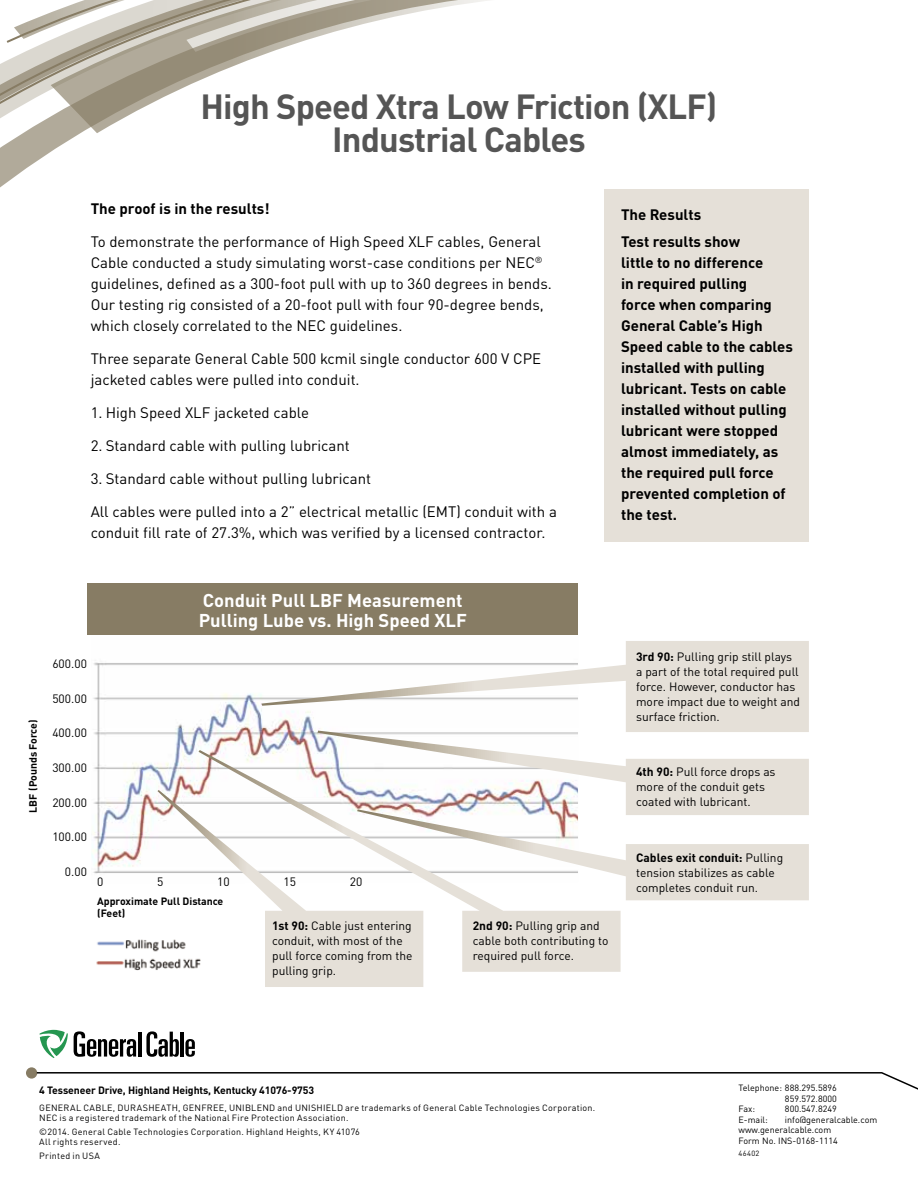
<style>
.page{position:relative;width:918px;height:1188px;background:#fff}
.page>*{position:absolute;margin:0;border:0;box-sizing:border-box;transform-origin:0 0}
.t1{font:700 34.5px/33px "DINOT";letter-spacing:-.025em;color:#555;text-align:center}
.t2{font:700 18.3px/20.2px "DINOT";color:#fff}
.t3{font:15px/21px "DINOT";color:#000}
.t4{font:700 15px/21px "DINOT";color:#000}
.t5{font:12px/15px "DINOT";color:#000}
.t6{font:700 10.5px/12.6px "DINOT";letter-spacing:-.01em;color:#000}
.t7{font:9px/10.5px "DINOT";letter-spacing:.025em;color:#000}
.t8{font:9px/10.5px "DINOT";color:#000}
.t9{font:7.5px "DINOT";letter-spacing:.055em;color:#000}
.s1{font-weight:700}
</style>
<div class="page">
<img style="left:92px;top:662px;width:226px;height:212px">
<img style="left:96px;top:939px;width:61px;height:31px">
<div style="left:605px;top:189px;width:204px;height:352px;background:#e5e0d8"></div>
<svg style="left:157px;top:790px;width:266px;height:197px"></svg>
<svg style="left:261px;top:641px;width:548px;height:91px"></svg>
<svg style="left:318px;top:731px;width:491px;height:169px"></svg>
<svg style="left:199px;top:750px;width:422px;height:222px"></svg>
<svg style="left:74px;top:1031px;width:62px;height:26px"></svg>
<hr style="left:138px;top:1032px;width:3px;height:25px;background:#000">
<svg style="left:146px;top:1031px;width:33px;height:26px"></svg>
<hr style="left:181px;top:1032px;width:3px;height:25px;background:#000">
<svg style="left:185px;top:1039px;width:10px;height:18px"></svg>
<svg style="left:40px;top:1030px;width:28px;height:28px"></svg>
<svg style="left:0;top:0;width:488px;height:188px"></svg>
<div style="left:26px;top:1067px;width:11px;height:12px;background:#877c64;border-radius:50%"></div>
<svg style="left:35px;top:1072px;width:883px;height:18px"></svg>
<div style="left:88px;top:584px;width:490px;height:51px;background:#877c64"></div>
<h1 class="t1" style="left:200px;top:89px;width:519px">High Speed Xtra Low Friction (XLF)<br>Industrial Cables</h1>
<p class="t4" style="left:91px;top:197px;width:180px">The proof is in the results!</p>
<p class="t3" style="left:91px;top:231px;width:463px">To demonstrate the performance of High Speed XLF cables, General Cable conducted a study simulating worst-case conditions per NEC<sup>® </sup>guidelines, defined as a 300-foot pull with up to 360 degrees in bends.<br>Our testing rig consisted of a 20-foot pull with four 90-degree bends, which closely correlated to the NEC guidelines.</p>
<p class="t3" style="left:91px;top:348px;width:452px">Three separate General Cable 500 kcmil single conductor 600 V CPE jacketed cables were pulled into conduit.</p>
<p class="t3" style="left:91px;top:402px;width:220px">1. High Speed XLF jacketed cable</p>
<p class="t3" style="left:91px;top:435px;width:261px">2. Standard cable with pulling lubricant</p>
<p class="t3" style="left:91px;top:468px;width:282px">3. Standard cable without pulling lubricant</p>
<p class="t3" style="left:91px;top:501px;width:468px">All cables were pulled into a 2” electrical metallic (EMT) conduit with a conduit fill rate of 27.3%, which was verified by a licensed contractor.</p>
<p class="t4" style="left:621px;top:200px;width:121px;line-height:27.8px">The Results<br>Test results show</p>
<p class="t4" style="left:621px;top:252px;width:173px">little to no difference<br>in required pulling<br>force when comparing<br>General Cable’s High<br>Speed cable to the cables installed with pulling lubricant. Tests on cable installed without pulling lubricant were stopped almost immediately, as the required pull force prevented completion of the test.</p>
<p class="t6" style="left:26px;top:813px;width:95px;rotate:-90deg">LBF (Pounds Force)</p>
<p class="t2" style="left:199px;top:590px;width:270px">Conduit Pull LBF Measurement<br>Pulling Lube vs. High Speed XLF</p>
<p class="t5" style="left:52px;top:656px;width:36px">600.00</p>
<p class="t5" style="left:52px;top:691px;width:36px">500.00</p>
<p class="t5" style="left:52px;top:725px;width:36px">400.00</p>
<p class="t5" style="left:52px;top:760px;width:36px">300.00</p>
<p class="t5" style="left:52px;top:795px;width:36px">200.00</p>
<p class="t5" style="left:52px;top:829px;width:36px">100.00</p>
<p class="t5" style="left:65px;top:864px;width:24px">0.00</p>
<p class="t5" style="left:97px;top:874px;width:8px">0</p>
<p class="t5" style="left:157px;top:874px;width:8px">5</p>
<p class="t5" style="left:217px;top:874px;width:14px">10</p>
<p class="t5" style="left:284px;top:874px;width:14px">15</p>
<p class="t5" style="left:350px;top:874px;width:14px">20</p>
<p class="t6" style="left:97px;top:894px;width:128px">Approximate Pull Distance (Feet)</p>
<p class="t5" style="left:272px;top:918px;width:142px"><span class="s1">1st 90:</span> Cable just entering conduit, with most of the pull force coming from the pulling grip.</p>
<p class="t5" style="left:473px;top:918px;width:137px"><span class="s1">2nd 90:</span> Pulling grip and cable both contributing to required pull force.</p>
<p class="t5" style="left:636px;top:649px;width:165px"><span class="s1">3rd 90:</span> Pulling grip still plays a part of the total required pull force. However, conductor has more impact due to weight and surface friction.</p>
<p class="t5" style="left:636px;top:764px;width:141px"><span class="s1">4th 90:</span> Pull force drops as more of the conduit gets coated with lubricant.</p>
<p class="t5" style="left:636px;top:850px;width:149px"><span class="s1">Cables exit conduit:</span> Pulling tension stabilizes as cable completes conduit run.</p>
<p class="t6" style="left:39px;top:1084px;width:276px">4 Tesseneer Drive, Highland Heights, Kentucky 41076-9753</p>
<p class="t7" style="left:39px;top:1102px;width:558px">GENERAL CABLE, DURASHEATH, GENFREE, UNIBLEND and UNISHIELD are trademarks of General Cable Technologies Corporation.<br>NEC is a registered trademark of the National Fire Protection Association.</p>
<p class="t7" style="left:39px;top:1126px;width:322px">©2014. General Cable Technologies Corporation. Highland Heights, KY 41076<br>All rights reserved.</p>
<p class="t7" style="left:39px;top:1150px;width:62px">Printed in USA</p>
<p class="t8" style="left:738px;top:1083px;width:100px">Telephone: 888.295.5896</p>
<p class="t8" style="left:785px;top:1093px;width:53px">859.572.8000</p>
<p class="t7" style="left:738px;top:1104px;width:18px">Fax:</p>
<p class="t8" style="left:785px;top:1104px;width:53px">800.547.8249</p>
<p class="t7" style="left:738px;top:1114px;width:31px">E-mail:</p>
<p class="t8" style="left:738px;top:1114px;width:140px;text-indent:47px">info@generalcable.com www.generalcable.com<br>Form No. INS-0168-1114</p>
<p class="t9" style="left:738px;top:1148px;width:23px">46402</p>
</div>
